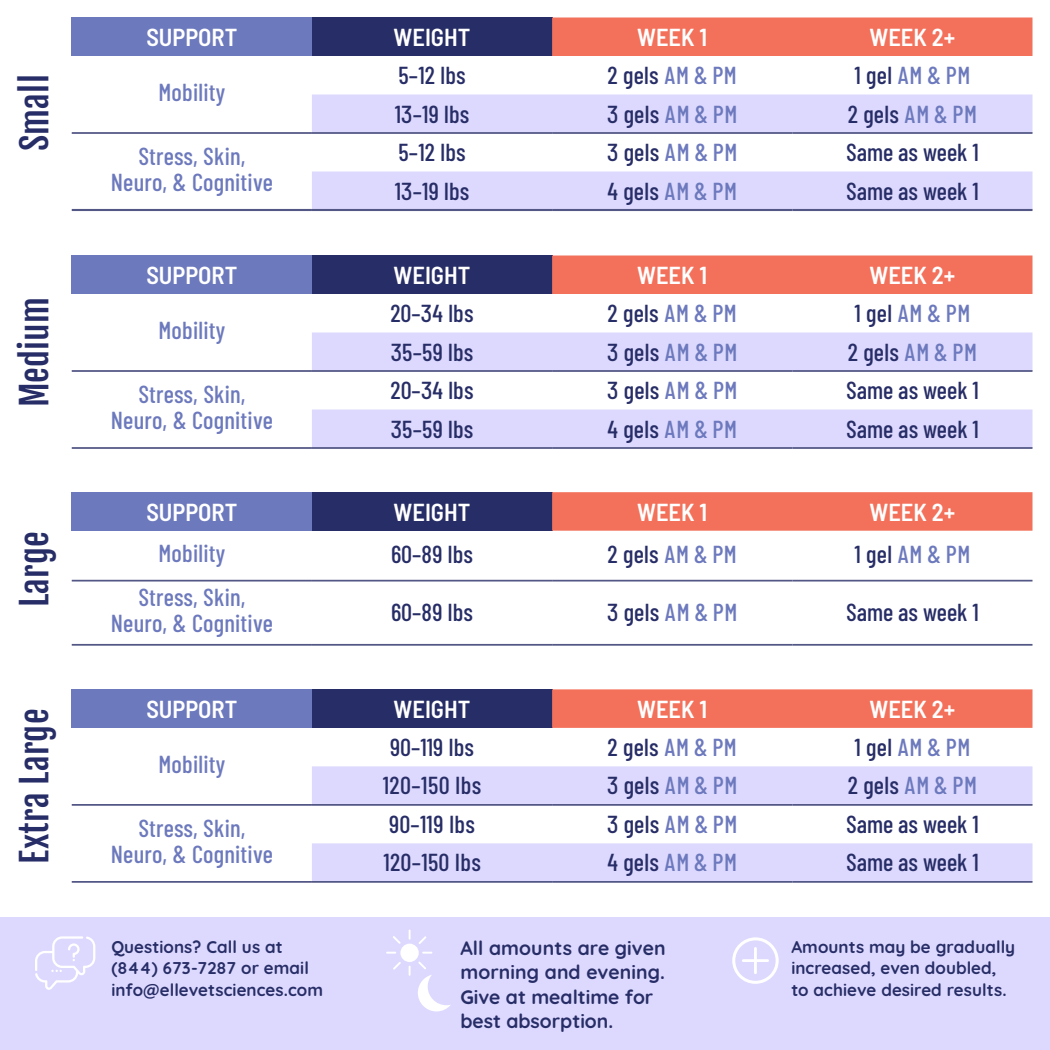
<style>
.page{position:relative;width:1050px;height:1050px;background:#fff}
.page>*{position:absolute;margin:0;border:0;box-sizing:border-box;transform-origin:0 0}
.t1{font:35px "Fjalla One";letter-spacing:.005em;color:#272d66}
.t2{font:500 24.5px "Barlow Condensed";letter-spacing:.01em;color:#272d66}
.t3{font:500 24.5px/26.2px "Barlow Condensed";letter-spacing:.01em;color:#6c79bd;text-align:center}
.t4{font:600 semi-condensed 24.5px "Barlow";color:#fff}
.t5{font:700 19.43px/24.2px "Quicksand";color:#272d66}
.t6{font:700 16.97px/21.8px "Quicksand";letter-spacing:.005em;color:#272d66}
.s1{color:#6c79bd}
.s2{color:#272d66}
</style>
<div class="page">
<div style="left:72px;top:18px;width:240px;height:38px;background:#6c79bd"></div>
<div style="left:312px;top:18px;width:240px;height:38px;background:#272d66"></div>
<div style="left:552px;top:18px;width:480px;height:38px;background:#f3715b"></div>
<svg style="left:312px;top:94px;width:720px;height:115px;fill:#ddd9fe"></svg>
<hr style="left:72px;top:132px;width:240px;height:2px;background:#525785">
<hr style="left:312px;top:132px;width:240px;height:2px;background:#525785">
<hr style="left:552px;top:132px;width:240px;height:2px;background:#525785">
<hr style="left:792px;top:132px;width:240px;height:2px;background:#525785">
<hr style="left:72px;top:209px;width:240px;height:2px;background:#525785">
<hr style="left:312px;top:209px;width:240px;height:2px;background:#525785">
<hr style="left:552px;top:209px;width:240px;height:2px;background:#525785">
<hr style="left:792px;top:209px;width:240px;height:2px;background:#525785">
<div style="left:72px;top:256px;width:240px;height:38px;background:#6c79bd"></div>
<div style="left:312px;top:256px;width:240px;height:38px;background:#272d66"></div>
<div style="left:552px;top:256px;width:480px;height:38px;background:#f3715b"></div>
<svg style="left:312px;top:332px;width:720px;height:115px;fill:#ddd9fe"></svg>
<hr style="left:72px;top:370px;width:240px;height:2px;background:#525785">
<hr style="left:312px;top:370px;width:240px;height:2px;background:#525785">
<hr style="left:552px;top:370px;width:240px;height:2px;background:#525785">
<hr style="left:792px;top:370px;width:240px;height:2px;background:#525785">
<hr style="left:72px;top:447px;width:240px;height:2px;background:#525785">
<hr style="left:312px;top:447px;width:240px;height:2px;background:#525785">
<hr style="left:552px;top:447px;width:240px;height:2px;background:#525785">
<hr style="left:792px;top:447px;width:240px;height:2px;background:#525785">
<div style="left:72px;top:492px;width:240px;height:39px;background:#6c79bd"></div>
<div style="left:312px;top:492px;width:240px;height:39px;background:#272d66"></div>
<div style="left:552px;top:492px;width:480px;height:39px;background:#f3715b"></div>
<hr style="left:72px;top:580px;width:240px;height:2px;background:#525785">
<hr style="left:72px;top:644px;width:240px;height:2px;background:#525785">
<hr style="left:312px;top:580px;width:240px;height:2px;background:#525785">
<hr style="left:312px;top:644px;width:240px;height:2px;background:#525785">
<hr style="left:552px;top:580px;width:240px;height:2px;background:#525785">
<hr style="left:552px;top:644px;width:240px;height:2px;background:#525785">
<hr style="left:792px;top:580px;width:240px;height:2px;background:#525785">
<hr style="left:792px;top:644px;width:240px;height:2px;background:#525785">
<div style="left:72px;top:689px;width:240px;height:39px;background:#6c79bd"></div>
<div style="left:312px;top:689px;width:240px;height:39px;background:#272d66"></div>
<div style="left:552px;top:689px;width:480px;height:39px;background:#f3715b"></div>
<svg style="left:312px;top:766px;width:720px;height:115px;fill:#ddd9fe"></svg>
<hr style="left:72px;top:804px;width:240px;height:2px;background:#525785">
<hr style="left:312px;top:804px;width:240px;height:2px;background:#525785">
<hr style="left:552px;top:804px;width:240px;height:2px;background:#525785">
<hr style="left:792px;top:804px;width:240px;height:2px;background:#525785">
<hr style="left:72px;top:881px;width:240px;height:2px;background:#525785">
<hr style="left:312px;top:881px;width:240px;height:2px;background:#525785">
<hr style="left:552px;top:881px;width:240px;height:2px;background:#525785">
<hr style="left:792px;top:881px;width:240px;height:2px;background:#525785">
<div style="left:0;top:917px;width:1050px;height:133px;background:#ddd9fe"></div>
<svg style="left:35px;top:936px;width:60px;height:54px"></svg>
<svg style="left:418px;top:975px;width:32px;height:36px"></svg>
<div style="left:400px;top:944px;width:19px;height:18px;background:#fff;border-radius:50%"></div>
<svg style="left:409px;top:930px;width:2px;height:10px"></svg>
<svg style="left:409px;top:966px;width:2px;height:10px"></svg>
<svg style="left:422px;top:952px;width:10px;height:2px"></svg>
<svg style="left:386px;top:952px;width:10px;height:2px"></svg>
<svg style="left:419px;top:936px;width:7px;height:8px"></svg>
<svg style="left:393px;top:962px;width:8px;height:8px"></svg>
<svg style="left:418px;top:962px;width:8px;height:7px"></svg>
<svg style="left:393px;top:936px;width:8px;height:8px"></svg>
<svg style="left:732px;top:937px;width:47px;height:47px"></svg>
<h1 class="t1" style="left:13px;top:151px;width:78px;rotate:-90deg">Small</h1>
<h1 class="t1" style="left:13px;top:407px;width:112px;rotate:-90deg">Medium</h1>
<h1 class="t1" style="left:13px;top:607px;width:77px;rotate:-90deg">Large</h1>
<h1 class="t1" style="left:13px;top:864px;width:156px;rotate:-90deg">Extra Large</h1>
<p class="t4" style="left:146px;top:19px;width:92px">SUPPORT</p>
<p class="t4" style="left:394px;top:19px;width:78px">WEIGHT</p>
<p class="t4" style="left:637px;top:19px;width:71px">WEEK 1</p>
<p class="t4" style="left:870px;top:19px;width:87px">WEEK 2+</p>
<p class="t3" style="left:158px;top:78px;width:68px">Mobility</p>
<p class="t2" style="left:398px;top:60px;width:69px">5–12 lbs</p>
<p class="t2" style="left:608px;top:60px;width:131px">2 gels <span class="s1">AM &amp; PM</span></p>
<p class="t3" style="left:855px;top:61px;width:117px"><span class="s2">1 gel</span> AM &amp; PM</p>
<p class="t2" style="left:395px;top:98px;width:76px">13–19 lbs</p>
<p class="t2" style="left:607px;top:98px;width:132px">3 gels <span class="s1">AM &amp; PM</span></p>
<p class="t2" style="left:848px;top:98px;width:131px">2 gels <span class="s1">AM &amp; PM</span></p>
<p class="t3" style="left:111px;top:142px;width:164px">Stress, Skin,<br>Neuro, &amp; Cognitive</p>
<p class="t2" style="left:398px;top:137px;width:69px">5–12 lbs</p>
<p class="t2" style="left:607px;top:137px;width:132px">3 gels <span class="s1">AM &amp; PM</span></p>
<p class="t2" style="left:846px;top:137px;width:134px">Same as week 1</p>
<p class="t2" style="left:395px;top:175px;width:76px">13–19 lbs</p>
<p class="t2" style="left:607px;top:175px;width:131px">4 gels <span class="s1">AM &amp; PM</span></p>
<p class="t2" style="left:846px;top:175px;width:134px">Same as week 1</p>
<p class="t4" style="left:146px;top:257px;width:92px">SUPPORT</p>
<p class="t4" style="left:394px;top:257px;width:78px">WEIGHT</p>
<p class="t4" style="left:637px;top:257px;width:71px">WEEK 1</p>
<p class="t4" style="left:870px;top:257px;width:87px">WEEK 2+</p>
<p class="t3" style="left:158px;top:316px;width:68px">Mobility</p>
<p class="t2" style="left:391px;top:298px;width:85px">20–34 lbs</p>
<p class="t2" style="left:608px;top:298px;width:131px">2 gels <span class="s1">AM &amp; PM</span></p>
<p class="t3" style="left:855px;top:299px;width:117px"><span class="s2">1 gel</span> AM &amp; PM</p>
<p class="t2" style="left:391px;top:336px;width:84px">35–59 lbs</p>
<p class="t2" style="left:607px;top:336px;width:132px">3 gels <span class="s1">AM &amp; PM</span></p>
<p class="t2" style="left:848px;top:336px;width:131px">2 gels <span class="s1">AM &amp; PM</span></p>
<p class="t3" style="left:111px;top:380px;width:164px">Stress, Skin,<br>Neuro, &amp; Cognitive</p>
<p class="t2" style="left:391px;top:375px;width:85px">20–34 lbs</p>
<p class="t2" style="left:607px;top:375px;width:132px">3 gels <span class="s1">AM &amp; PM</span></p>
<p class="t2" style="left:846px;top:375px;width:134px">Same as week 1</p>
<p class="t2" style="left:391px;top:413px;width:84px">35–59 lbs</p>
<p class="t2" style="left:607px;top:413px;width:131px">4 gels <span class="s1">AM &amp; PM</span></p>
<p class="t2" style="left:846px;top:413px;width:134px">Same as week 1</p>
<p class="t4" style="left:146px;top:494px;width:92px">SUPPORT</p>
<p class="t4" style="left:394px;top:494px;width:78px">WEIGHT</p>
<p class="t4" style="left:637px;top:494px;width:71px">WEEK 1</p>
<p class="t4" style="left:870px;top:494px;width:87px">WEEK 2+</p>
<p class="t3" style="left:158px;top:539px;width:68px">Mobility</p>
<p class="t2" style="left:391px;top:539px;width:84px">60–89 lbs</p>
<p class="t2" style="left:608px;top:539px;width:131px">2 gels <span class="s1">AM &amp; PM</span></p>
<p class="t3" style="left:855px;top:541px;width:117px"><span class="s2">1 gel</span> AM &amp; PM</p>
<p class="t3" style="left:111px;top:584px;width:164px">Stress, Skin,<br>Neuro, &amp; Cognitive</p>
<p class="t2" style="left:391px;top:597px;width:84px">60–89 lbs</p>
<p class="t2" style="left:607px;top:597px;width:132px">3 gels <span class="s1">AM &amp; PM</span></p>
<p class="t2" style="left:846px;top:597px;width:134px">Same as week 1</p>
<p class="t4" style="left:146px;top:691px;width:92px">SUPPORT</p>
<p class="t4" style="left:394px;top:691px;width:78px">WEIGHT</p>
<p class="t4" style="left:637px;top:691px;width:71px">WEEK 1</p>
<p class="t4" style="left:870px;top:691px;width:87px">WEEK 2+</p>
<p class="t3" style="left:158px;top:750px;width:68px">Mobility</p>
<p class="t2" style="left:390px;top:732px;width:85px">90–119 lbs</p>
<p class="t2" style="left:608px;top:732px;width:131px">2 gels <span class="s1">AM &amp; PM</span></p>
<p class="t3" style="left:855px;top:733px;width:117px"><span class="s2">1 gel</span> AM &amp; PM</p>
<p class="t2" style="left:383px;top:770px;width:100px">120–150 lbs</p>
<p class="t2" style="left:607px;top:770px;width:132px">3 gels <span class="s1">AM &amp; PM</span></p>
<p class="t2" style="left:848px;top:770px;width:131px">2 gels <span class="s1">AM &amp; PM</span></p>
<p class="t3" style="left:111px;top:814px;width:164px">Stress, Skin,<br>Neuro, &amp; Cognitive</p>
<p class="t2" style="left:389px;top:809px;width:88px">90–119 lbs</p>
<p class="t2" style="left:607px;top:809px;width:132px">3 gels <span class="s1">AM &amp; PM</span></p>
<p class="t2" style="left:846px;top:809px;width:134px">Same as week 1</p>
<p class="t2" style="left:383px;top:847px;width:99px">120–150 lbs</p>
<p class="t2" style="left:607px;top:847px;width:131px">4 gels <span class="s1">AM &amp; PM</span></p>
<p class="t2" style="left:846px;top:847px;width:134px">Same as week 1</p>
<p class="t6" style="left:111px;top:934px;width:213px">Questions? Call us at (844) 673-7287 or email info@ellevetsciences.com</p>
<p class="t5" style="left:460px;top:934px;width:207px">All amounts are given morning and evening.<br>Give at mealtime for best absorption.</p>
<p class="t6" style="left:791px;top:934px;width:225px">Amounts may be gradually increased, even doubled, to achieve desired results.</p>
</div>
